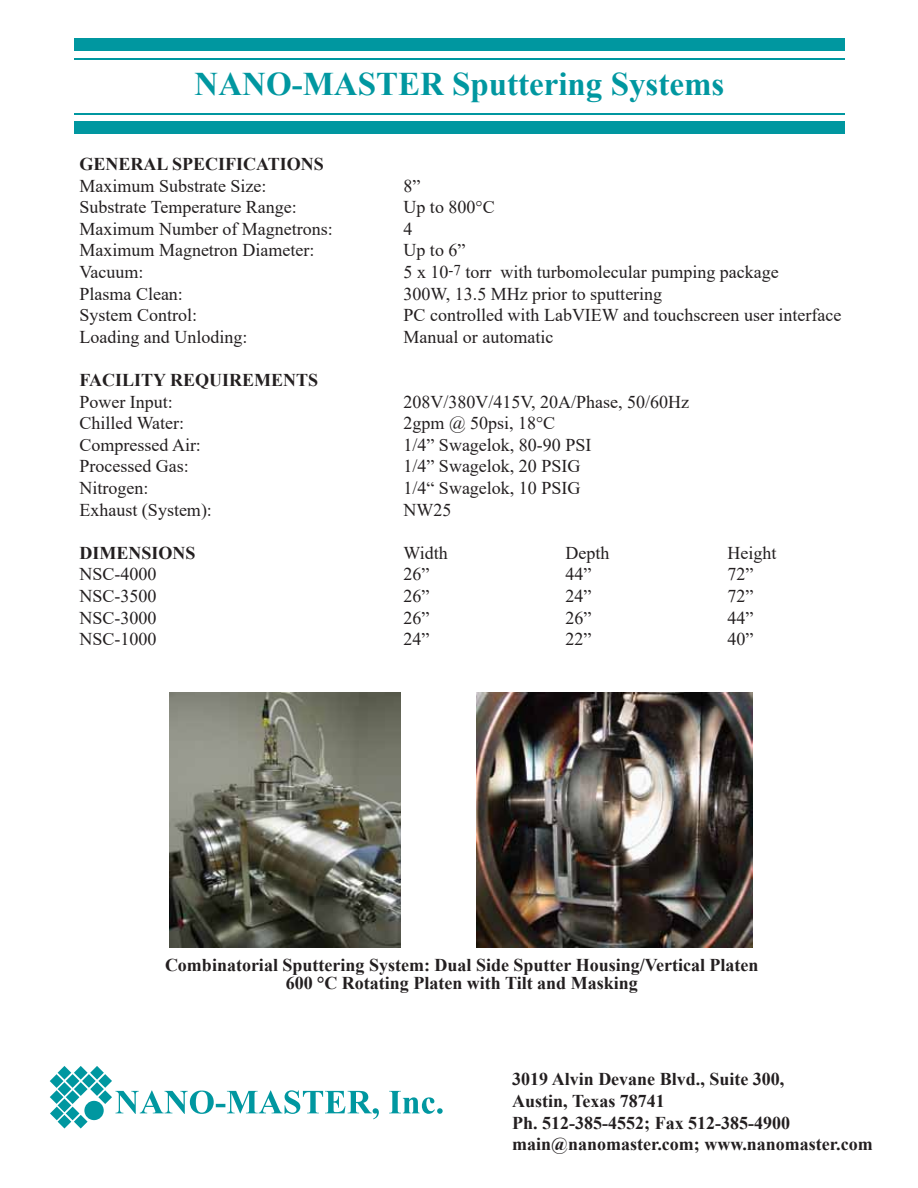
<style>
.page{position:relative;width:918px;height:1188px;background:#fff}
.page>*{position:absolute;margin:0;border:0;box-sizing:border-box;transform-origin:0 0}
.t1{font:700 33px "Times New Roman";color:#0097a0}
.t2{font:18px "Times New Roman";color:#231f20}
.t3{font:700 18px/21.6px "Times New Roman";color:#231f20}
</style>
<div class="page">
<div style="left:74px;top:39px;width:771px;height:12px;background:#0097a0"></div>
<div style="left:74px;top:122px;width:771px;height:12px;background:#0097a0"></div>
<hr style="left:74px;top:58px;width:771px;height:2px;background:#0097a0">
<hr style="left:74px;top:113px;width:771px;height:2px;background:#0097a0">
<svg style="left:50px;top:1066px;width:393px;height:63px"></svg>
<img style="left:169px;top:692px;width:232px;height:255px">
<img style="left:477px;top:692px;width:275px;height:255px">
<h1 class="t1" style="left:195px;top:60px;width:531px">NANO-MASTER Sputtering Systems</h1>
<p class="t3" style="left:80px;top:153px;width:246px">GENERAL SPECIFICATIONS</p>
<p class="t2" style="left:80px;top:173px;width:189px">Maximum Substrate Size:</p>
<p class="t2" style="left:404px;top:173px;width:18px">8”</p>
<p class="t2" style="left:80px;top:194px;width:219px">Substrate Temperature Range:</p>
<p class="t2" style="left:404px;top:194px;width:93px">Up to 800°C</p>
<p class="t2" style="left:80px;top:216px;width:255px">Maximum Number of Magnetrons:</p>
<p class="t2" style="left:404px;top:216px;width:10px">4</p>
<p class="t2" style="left:80px;top:238px;width:236px">Maximum Magnetron Diameter:</p>
<p class="t2" style="left:404px;top:238px;width:63px">Up to 6”</p>
<p class="t2" style="left:80px;top:259px;width:65px">Vacuum:</p>
<p class="t2" style="left:404px;top:259px;width:377px">5 x 10<sup>-7</sup> torr with turbomolecular pumping package</p>
<p class="t2" style="left:80px;top:281px;width:105px">Plasma Clean:</p>
<p class="t2" style="left:404px;top:281px;width:260px">300W, 13.5 MHz prior to sputtering</p>
<p class="t2" style="left:80px;top:302px;width:119px">System Control:</p>
<p class="t2" style="left:404px;top:302px;width:440px">PC controlled with LabVIEW and touchscreen user interface</p>
<p class="t2" style="left:80px;top:324px;width:169px">Loading and Unloding:</p>
<p class="t2" style="left:404px;top:324px;width:151px">Manual or automatic</p>
<p class="t3" style="left:80px;top:369px;width:240px">FACILITY REQUIREMENTS</p>
<p class="t2" style="left:80px;top:389px;width:95px">Power Input:</p>
<p class="t2" style="left:404px;top:389px;width:287px">208V/380V/415V, 20A/Phase, 50/60Hz</p>
<p class="t2" style="left:80px;top:410px;width:106px">Chilled Water:</p>
<p class="t2" style="left:404px;top:410px;width:153px">2gpm @ 50psi, 18°C</p>
<p class="t2" style="left:80px;top:432px;width:123px">Compressed Air:</p>
<p class="t2" style="left:404px;top:432px;width:189px">1/4” Swagelok, 80-90 PSI</p>
<p class="t2" style="left:80px;top:454px;width:111px">Processed Gas:</p>
<p class="t2" style="left:404px;top:454px;width:178px">1/4” Swagelok, 20 PSIG</p>
<p class="t2" style="left:80px;top:475px;width:70px">Nitrogen:</p>
<p class="t2" style="left:404px;top:475px;width:178px">1/4“ Swagelok, 10 PSIG</p>
<p class="t2" style="left:80px;top:497px;width:134px">Exhaust (System):</p>
<p class="t2" style="left:404px;top:497px;width:49px">NW25</p>
<p class="t3" style="left:80px;top:541px;width:118px">DIMENSIONS</p>
<p class="t2" style="left:404px;top:540px;width:46px">Width</p>
<p class="t2" style="left:566px;top:540px;width:45px">Depth</p>
<p class="t2" style="left:728px;top:540px;width:50px">Height</p>
<p class="t2" style="left:80px;top:562px;width:79px">NSC-4000</p>
<p class="t2" style="left:404px;top:562px;width:27px">26”</p>
<p class="t2" style="left:566px;top:562px;width:27px">44”</p>
<p class="t2" style="left:728px;top:562px;width:27px">72”</p>
<p class="t2" style="left:80px;top:583px;width:79px">NSC-3500</p>
<p class="t2" style="left:404px;top:583px;width:27px">26”</p>
<p class="t2" style="left:566px;top:583px;width:27px">24”</p>
<p class="t2" style="left:728px;top:583px;width:27px">72”</p>
<p class="t2" style="left:80px;top:605px;width:79px">NSC-3000</p>
<p class="t2" style="left:404px;top:605px;width:27px">26”</p>
<p class="t2" style="left:566px;top:605px;width:27px">26”</p>
<p class="t2" style="left:728px;top:605px;width:27px">44”</p>
<p class="t2" style="left:80px;top:626px;width:79px">NSC-1000</p>
<p class="t2" style="left:404px;top:626px;width:27px">24”</p>
<p class="t2" style="left:566px;top:626px;width:27px">22”</p>
<p class="t2" style="left:728px;top:626px;width:27px">40”</p>
<p class="t3" style="left:165px;top:955px;width:595px;line-height:18px;text-align:center">Combinatorial Sputtering System: Dual Side Sputter Housing/Vertical Platen<br>600 °C Rotating Platen with Tilt and Masking</p>
<p class="t3" style="left:512px;top:1068px;width:362px">3019 Alvin Devane Blvd., Suite 300,<br>Austin, Texas 78741<br>Ph. 512-385-4552; Fax 512-385-4900 main@nanomaster.com; www.nanomaster.com</p>
</div>
